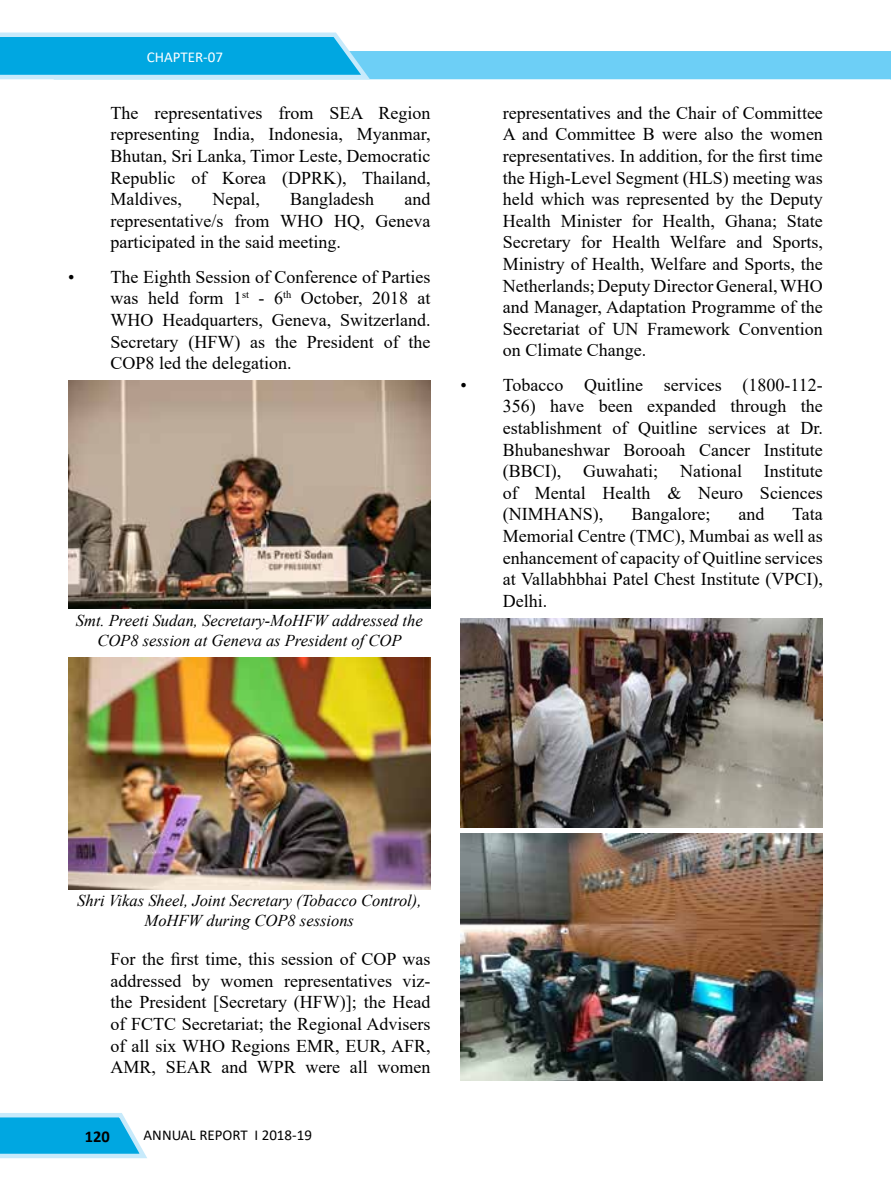
<style>
.page{position:relative;width:891px;height:1188px;background:#fff}
.page>*{position:absolute;margin:0;border:0;box-sizing:border-box;transform-origin:0 0}
.t1{font:18px/21.6px "Times New Roman";color:#000;text-align:justify}
.t2{font:italic 16.5px/19.8px "Times New Roman";color:#000;text-align:center}
.t3{font:700 16.5px "Calibri";color:#000}
.t4{font:15px "Calibri";color:#000}
.t5{font:15px "Calibri";color:#fff}
</style>
<div class="page">
<svg style="left:0;top:1113px;width:147px;height:46px"></svg>
<svg style="left:0;top:32px;width:891px;height:48px"></svg>
<img style="left:68px;top:381px;width:363px;height:227px">
<img style="left:68px;top:657px;width:362px;height:232px">
<img style="left:460px;top:618px;width:363px;height:209px">
<img style="left:460px;top:833px;width:363px;height:248px">
<p class="t5" style="left:147px;top:46px;width:78px">CHAPTER-07</p>
<p class="t1" style="left:111px;top:101px;width:322px">The representatives from SEA Region representing India, Indonesia, Myanmar, Bhutan, Sri Lanka, Timor Leste, Democratic Republic of Korea (DPRK), Thailand, Maldives,</p>
<p class="t1" style="left:111px;top:188px;width:322px;text-indent:294px">and representative/s from WHO HQ, Geneva participated in the said meeting.</p>
<p class="t1" style="left:111px;top:265px;width:322px;text-indent:-43px">• The Eighth Session of Conference of Parties was held form 1<sup>st</sup> - 6<sup>th</sup> October, 2018 at WHO Headquarters, Geneva, Switzerland.<br>Secretary (HFW) as the President of the COP8 led the delegation.</p>
<p class="t1" style="left:212px;top:188px;width:49px">Nepal,</p>
<p class="t1" style="left:290px;top:188px;width:85px">Bangladesh</p>
<p class="t2" style="left:76px;top:610px;width:348px">Smt. Preeti Sudan, Secretary-MoHFW addressed the<br>COP8 session at Geneva as President of COP</p>
<p class="t1" style="left:503px;top:101px;width:322px">representatives and the Chair of Committee A and Committee B were also the women representatives. In addition, for the first time the High-Level Segment (HLS) meeting was held which was represented by the Deputy Health Minister for Health, Ghana; State Secretary for Health Welfare and Sports, Ministry of Health, Welfare and Sports, the Netherlands; Deputy Director General, WHO and Manager, Adaptation Programme of the Secretariat of UN Framework Convention on Climate Change.</p>
<p class="t1" style="left:503px;top:373px;width:322px;text-indent:-43px">• Tobacco Quitline services (1800-112- 356) have been expanded through the establishment of Quitline services at Dr.<br>Bhubaneshwar Borooah Cancer Institute (BBCI), Guwahati; National Institute of Mental Health &amp; Neuro Sciences (NIMHANS),</p>
<p class="t1" style="left:631px;top:503px;width:80px">Bangalore;</p>
<p class="t1" style="left:739px;top:503px;width:27px">and</p>
<p class="t1" style="left:503px;top:503px;width:322px;text-indent:289px">Tata Memorial Centre (TMC), Mumbai as well as enhancement of capacity of Quitline services at Vallabhbhai Patel Chest Institute (VPCI), Delhi.</p>
<p class="t2" style="left:77px;top:890px;width:346px">Shri Vikas Sheel, Joint Secretary (Tobacco Control),<br>MoHFW during COP8 sessions</p>
<p class="t1" style="left:111px;top:948px;width:322px">For the first time, this session of COP was addressed by women representatives viz&shy;the President [Secretary (HFW)]; the Head of FCTC Secretariat; the Regional Advisers of all six WHO Regions EMR, EUR, AFR, AMR, SEAR and WPR were all women</p>
<p class="t3" style="left:85px;top:1125px;width:27px">120</p>
<p class="t4" style="left:144px;top:1124px;width:170px">ANNUAL REPORT I 2018-19</p>
</div>
